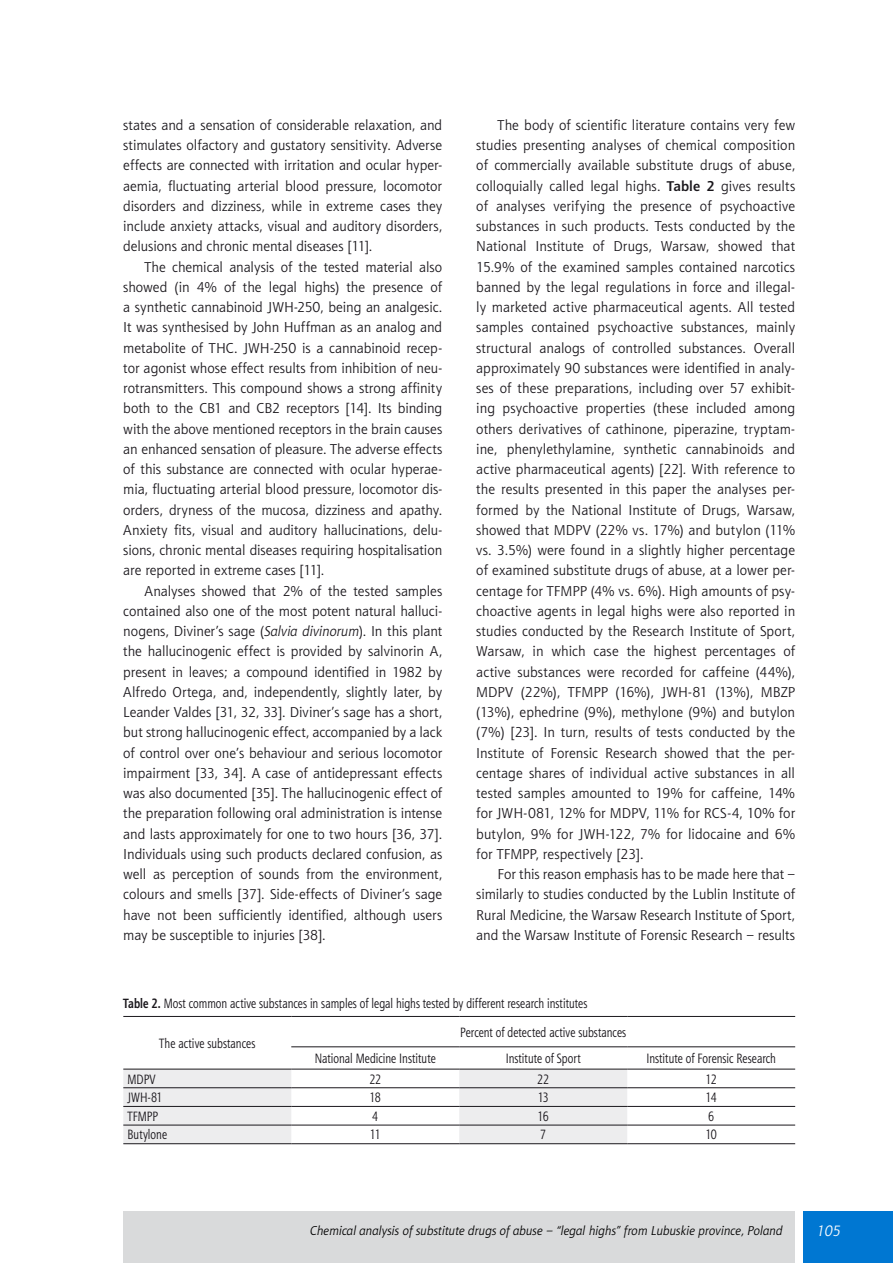
<style>
.page{position:relative;width:893px;height:1263px;background:#fff}
.page>*{position:absolute;margin:0;border:0;box-sizing:border-box;transform-origin:0 0}
.t1{font:italic 15px "Aerton TTEFN";color:#fff}
.TXT_wciecie{font:14.25px/20.2px "Aerton TTEFN";color:#1a171c;text-align:justify}
.Tekst_tabeli{font:13.5px "Aerton Cnd TTEFN";letter-spacing:.005em;color:#1a171c}
._1_Podpis{font:13.5px "Aerton Cnd TTEFN";letter-spacing:.005em;color:#1a171c}
.t2{font:italic 12.75px "Aerton TTEFN";color:#000}
.s1{font-style:italic}
.s2{font-weight:700}
</style>
<div class="page">
<div style="left:804px;top:1212px;width:89px;height:51px;background:#0077d2"></div>
<div style="left:123px;top:1212px;width:672px;height:51px;background:#d9dadb"></div>
<svg style="left:123px;top:1070px;width:504px;height:73px"></svg>
<hr style="left:123px;top:1087px;width:168px;height:1px;background:#1a171c">
<hr style="left:291px;top:1087px;width:168px;height:1px;background:#1a171c">
<hr style="left:459px;top:1087px;width:168px;height:1px;background:#1a171c">
<hr style="left:627px;top:1087px;width:168px;height:1px;background:#1a171c">
<hr style="left:123px;top:1106px;width:168px;height:1px;background:#1a171c">
<hr style="left:291px;top:1106px;width:168px;height:1px;background:#1a171c">
<hr style="left:459px;top:1106px;width:168px;height:1px;background:#1a171c">
<hr style="left:627px;top:1106px;width:168px;height:1px;background:#1a171c">
<hr style="left:123px;top:1125px;width:168px;height:1px;background:#1a171c">
<hr style="left:291px;top:1125px;width:168px;height:1px;background:#1a171c">
<hr style="left:459px;top:1125px;width:168px;height:1px;background:#1a171c">
<hr style="left:627px;top:1125px;width:168px;height:1px;background:#1a171c">
<hr style="left:123px;top:1143px;width:168px;height:1px;background:#1a171c">
<hr style="left:291px;top:1143px;width:168px;height:1px;background:#1a171c">
<hr style="left:459px;top:1143px;width:168px;height:1px;background:#1a171c">
<hr style="left:627px;top:1143px;width:168px;height:1px;background:#1a171c">
<hr style="left:123px;top:1016px;width:168px;height:1px;background:#1a171c">
<hr style="left:123px;top:1069px;width:168px;height:1px;background:#1a171c">
<hr style="left:291px;top:1016px;width:168px;height:1px;background:#1a171c">
<hr style="left:459px;top:1016px;width:168px;height:1px;background:#1a171c">
<hr style="left:627px;top:1016px;width:168px;height:1px;background:#1a171c">
<hr style="left:291px;top:1046px;width:168px;height:1px;background:#1a171c">
<hr style="left:459px;top:1046px;width:168px;height:1px;background:#1a171c">
<hr style="left:627px;top:1046px;width:168px;height:1px;background:#1a171c">
<hr style="left:291px;top:1069px;width:168px;height:1px;background:#1a171c">
<hr style="left:459px;top:1069px;width:168px;height:1px;background:#1a171c">
<hr style="left:627px;top:1069px;width:168px;height:1px;background:#1a171c">
<p class="TXT_wciecie" style="left:123px;top:115px;width:320px">states and a sensation of considerable relaxation, and stimulates olfactory and gustatory sensitivity. Adverse effects are connected with irritation and ocular hyper&shy;aemia, fluctuating arterial blood pressure, locomotor disorders and dizziness, while in extreme cases they include anxiety attacks, visual and auditory disorders, delusions and chronic mental diseases [11].</p>
<p class="TXT_wciecie" style="left:123px;top:256px;width:320px;text-indent:21px">The chemical analysis of the tested material also showed (in 4% of the legal highs) the presence of a synthetic cannabinoid JWH-250, being an analgesic.<br>It was synthesised by John Huffman as an analog and metabolite of THC. JWH-250 is a cannabinoid recep&shy;tor agonist whose effect results from inhibition of neu&shy;rotransmitters. This compound shows a strong affinity both to the CB1 and CB2 receptors [14]. Its binding with the above mentioned receptors in the brain causes an enhanced sensation of pleasure. The adverse effects of this substance are connected with ocular hyperae&shy;mia, fluctuating arterial blood pressure, locomotor dis&shy;orders, dryness of the mucosa, dizziness and apathy.<br>Anxiety fits, visual and auditory hallucinations, delu&shy;sions, chronic mental diseases requiring hospitalisation are reported in extreme cases [11].</p>
<p class="TXT_wciecie" style="left:123px;top:580px;width:320px;text-indent:21px">Analyses showed that 2% of the tested samples contained also one of the most potent natural halluci&shy;nogens, Diviner’s sage (<span class="s1">Salvia divinorum</span>). In this plant the hallucinogenic effect is provided by salvinorin A, present in leaves; a compound identified in 1982 by Alfredo Ortega, and, independently, slightly later, by Leander Valdes [31, 32, 33]. Diviner’s sage has a short, but strong hallucinogenic effect, accompanied by a lack of control over one’s behaviour and serious locomotor impairment [33, 34]. A case of antidepressant effects was also documented [35]. The hallucinogenic effect of the preparation following oral administration is intense and lasts approximately for one to two hours [36, 37].<br>Individuals using such products declared confusion, as well as perception of sounds from the environment, colours and smells [37]. Side-effects of Diviner’s sage have not been sufficiently identified, although users may be susceptible to injuries [38].</p>
<p class="TXT_wciecie" style="left:476px;top:115px;width:320px;text-indent:21px">The body of scientific literature contains very few studies presenting analyses of chemical composition of commercially available substitute drugs of abuse, colloquially called legal highs. <span class="s2">Table 2</span> gives results of analyses verifying the presence of psychoactive substances in such products. Tests conducted by the National Institute of Drugs, Warsaw, showed that 15.9% of the examined samples contained narcotics banned by the legal regulations in force and illegal&shy;ly marketed active pharmaceutical agents. All tested samples contained psychoactive substances, mainly structural analogs of controlled substances. Overall approximately 90 substances were identified in analy&shy;ses of these preparations, including over 57 exhibit&shy;ing psychoactive properties (these included among others derivatives of cathinone, piperazine, tryptam&shy;ine, phenylethylamine, synthetic cannabinoids and active pharmaceutical agents) [22]<span class="s1">.</span> With reference to the results presented in this paper the analyses per&shy;formed by the National Institute of Drugs, Warsaw, showed that MDPV (22% vs. 17%) and butylon (11% vs. 3.5%) were found in a slightly higher percentage of examined substitute drugs of abuse, at a lower per&shy;centage for TFMPP (4% vs. 6%). High amounts of psy&shy;choactive agents in legal highs were also reported in studies conducted by the Research Institute of Sport, Warsaw, in which case the highest percentages of active substances were recorded for caffeine (44%), MDPV (22%), TFMPP (16%), JWH-81 (13%), MBZP (13%), ephedrine (9%), methylone (9%) and butylon (7%) [23]. In turn, results of tests conducted by the Institute of Forensic Research showed that the per&shy;centage shares of individual active substances in all tested samples amounted to 19% for caffeine, 14% for JWH-081, 12% for MDPV, 11% for RCS-4, 10% for butylon, 9% for JWH-122, 7% for lidocaine and 6% for TFMPP, respectively [23].</p>
<p class="TXT_wciecie" style="left:476px;top:864px;width:320px;text-indent:21px">For this reason emphasis has to be made here that – similarly to studies conducted by the Lublin Institute of Rural Medicine, the Warsaw Research Institute of Sport, and the Warsaw Institute of Forensic Research – results</p>
<p class="_1_Podpis" style="left:123px;top:995px;width:466px"><span class="s2">Table 2.</span> Most common active substances in samples of legal highs tested by different research institutes</p>
<p class="Tekst_tabeli" style="left:159px;top:1035px;width:98px">The active substances</p>
<p class="Tekst_tabeli" style="left:460px;top:1024px;width:167px">Percent of detected active substances</p>
<p class="Tekst_tabeli" style="left:315px;top:1050px;width:123px">National Medicine Institute</p>
<p class="Tekst_tabeli" style="left:506px;top:1050px;width:76px">Institute of Sport</p>
<p class="Tekst_tabeli" style="left:646px;top:1050px;width:131px">Institute of Forensic Research</p>
<p class="Tekst_tabeli" style="left:128px;top:1071px;width:29px">MDPV</p>
<p class="Tekst_tabeli" style="left:369px;top:1071px;width:13px">22</p>
<p class="Tekst_tabeli" style="left:537px;top:1071px;width:13px">22</p>
<p class="Tekst_tabeli" style="left:706px;top:1071px;width:13px">12</p>
<p class="Tekst_tabeli" style="left:128px;top:1089px;width:36px">JWH-81</p>
<p class="Tekst_tabeli" style="left:370px;top:1089px;width:13px">18</p>
<p class="Tekst_tabeli" style="left:538px;top:1089px;width:13px">13</p>
<p class="Tekst_tabeli" style="left:706px;top:1089px;width:13px">14</p>
<p class="Tekst_tabeli" style="left:128px;top:1108px;width:32px">TFMPP</p>
<p class="Tekst_tabeli" style="left:372px;top:1108px;width:7px">4</p>
<p class="Tekst_tabeli" style="left:538px;top:1108px;width:13px">16</p>
<p class="Tekst_tabeli" style="left:708px;top:1108px;width:7px">6</p>
<p class="Tekst_tabeli" style="left:128px;top:1127px;width:41px">Butylone</p>
<p class="Tekst_tabeli" style="left:370px;top:1127px;width:12px">11</p>
<p class="Tekst_tabeli" style="left:540px;top:1127px;width:7px">7</p>
<p class="Tekst_tabeli" style="left:705px;top:1127px;width:13px">10</p>
<p class="t2" style="left:310px;top:1223px;width:474px">Chemical analysis of substitute drugs of abuse – “legal highs” from Lubuskie province, Poland</p>
<p class="t1" style="left:816px;top:1222px;width:26px">105</p>
</div>
